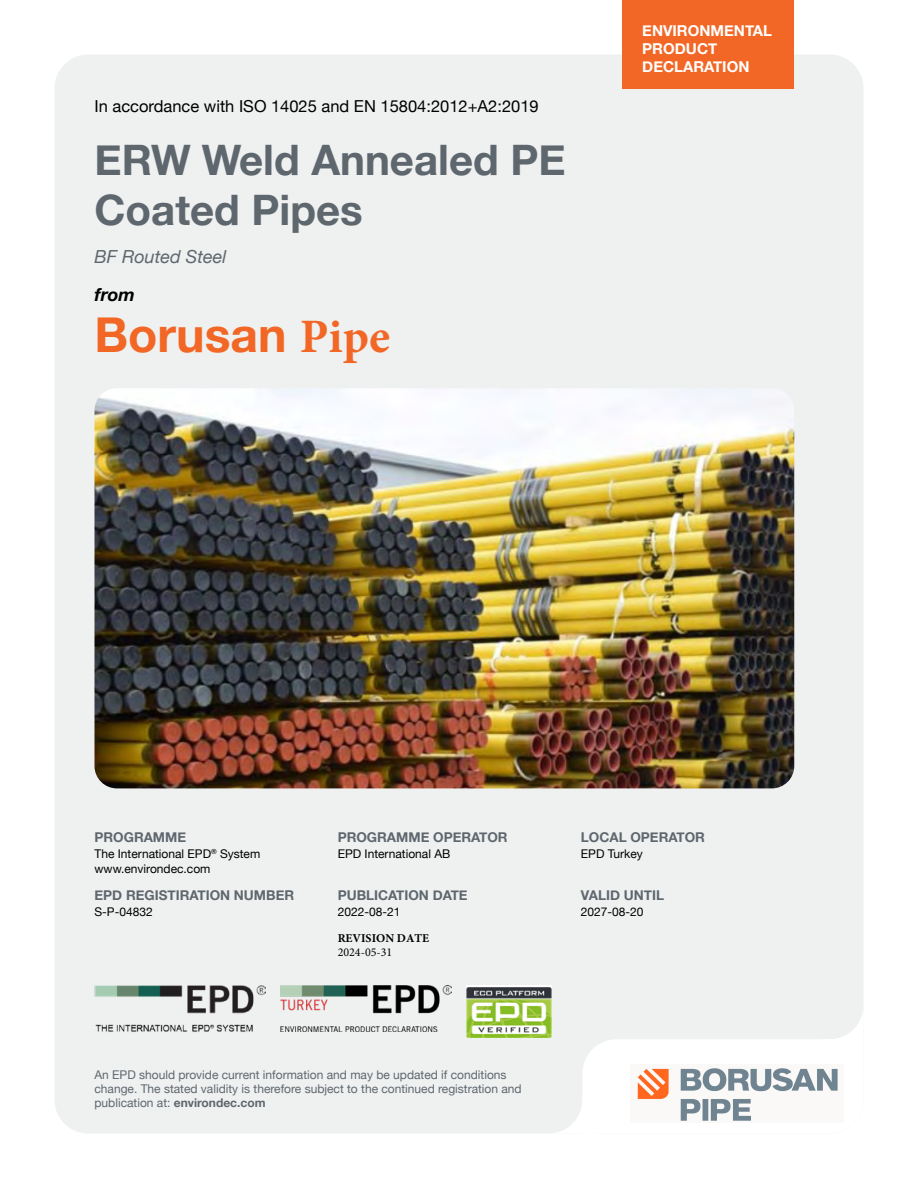
<style>
.page{position:relative;width:918px;height:1188px;background:#fff}
.page>*{position:absolute;margin:0;border:0;box-sizing:border-box;transform-origin:0 0}
.t1{font:700 48px "Helvetica Neue";color:#f26725}
.t2{font:700 42px/50.4px "Helvetica Neue";color:#5e676e}
.t3{font:italic 18px "Helvetica Neue";color:#5e676e}
.t4{font:italic 700 18px "Helvetica Neue";color:#000}
.t5{font:16.5px "Helvetica Neue";color:#000}
.t6{font:700 15px/18px "Helvetica Neue";color:#fff}
.t7{font:700 13.5px "Helvetica Neue";color:#5e676e}
.t8{font:12px/14.4px "Helvetica Neue";color:#5e676e}
.t9{font:12px/14.4px "Helvetica Neue";color:#000}
.t10{font:700 12px "Minion Pro";color:#000}
.t11{font:12px "Minion Pro";color:#000}
.s1{font-family:"Minion Pro"}
.s2{font-weight:700}
</style>
<div class="page">
<div style="left:54px;top:54px;width:810px;height:1080px;background:#eff0f0;border-radius:34px"></div>
<svg style="left:554px;top:1011px;width:310px;height:123px"></svg>
<div style="left:623px;top:0;width:171px;height:88px;background:#f26725"></div>
<img style="left:94px;top:388px;width:700px;height:400px">
<img style="left:95px;top:986px;width:171px;height:46px">
<img style="left:281px;top:986px;width:171px;height:45px">
<img style="left:467px;top:986px;width:85px;height:52px">
<img style="left:631px;top:1064px;width:213px;height:59px">
<h3 class="t5" style="left:94px;top:95px;width:446px">In accordance with ISO 14025 and EN 15804:2012+A2:2019</h3>
<h2 class="t2" style="left:94px;top:136px;width:473px">ERW Weld Annealed PE<br>Coated Pipes</h2>
<h3 class="t3" style="left:94px;top:243px;width:134px">BF Routed Steel</h3>
<h3 class="t4" style="left:94px;top:280px;width:42px">from</h3>
<h1 class="t1" style="left:94px;top:297px;width:297px">Borusan <span class="s1">Pipe</span></h1>
<p class="t6" style="left:642px;top:22px;width:131px">ENVIRONMENTAL<br>PRODUCT<br>DECLARATION</p>
<p class="t7" style="left:94px;top:827px;width:93px">PROGRAMME</p>
<p class="t7" style="left:581px;top:827px;width:126px">LOCAL OPERATOR</p>
<p class="t7" style="left:338px;top:827px;width:171px">PROGRAMME OPERATOR</p>
<p class="t9" style="left:338px;top:848px;width:114px">EPD International AB</p>
<p class="t7" style="left:338px;top:884px;width:132px">PUBLICATION DATE</p>
<p class="t9" style="left:338px;top:905px;width:64px">2022-08-21</p>
<p class="t10" style="left:338px;top:930px;width:93px">REVISION DATE</p>
<p class="t11" style="left:338px;top:944px;width:56px">2024-05-31</p>
<p class="t9" style="left:94px;top:848px;width:167px">The International EPD<sup>®</sup> System www.environdec.com</p>
<p class="t9" style="left:581px;top:848px;width:64px">EPD Turkey</p>
<p class="t9" style="left:581px;top:905px;width:64px">2027-08-20</p>
<p class="t7" style="left:94px;top:885px;width:201px">EPD REGISTIRATION NUMBER</p>
<p class="t7" style="left:581px;top:885px;width:85px">VALID UNTIL</p>
<p class="t9" style="left:94px;top:905px;width:60px">S-P-04832</p>
<p class="t8" style="left:94px;top:1068px;width:429px">An EPD should provide current information and may be updated if conditions change. The stated validity is therefore subject to the continued registration and publication at: <span class="s2">environdec.com</span></p>
</div>
